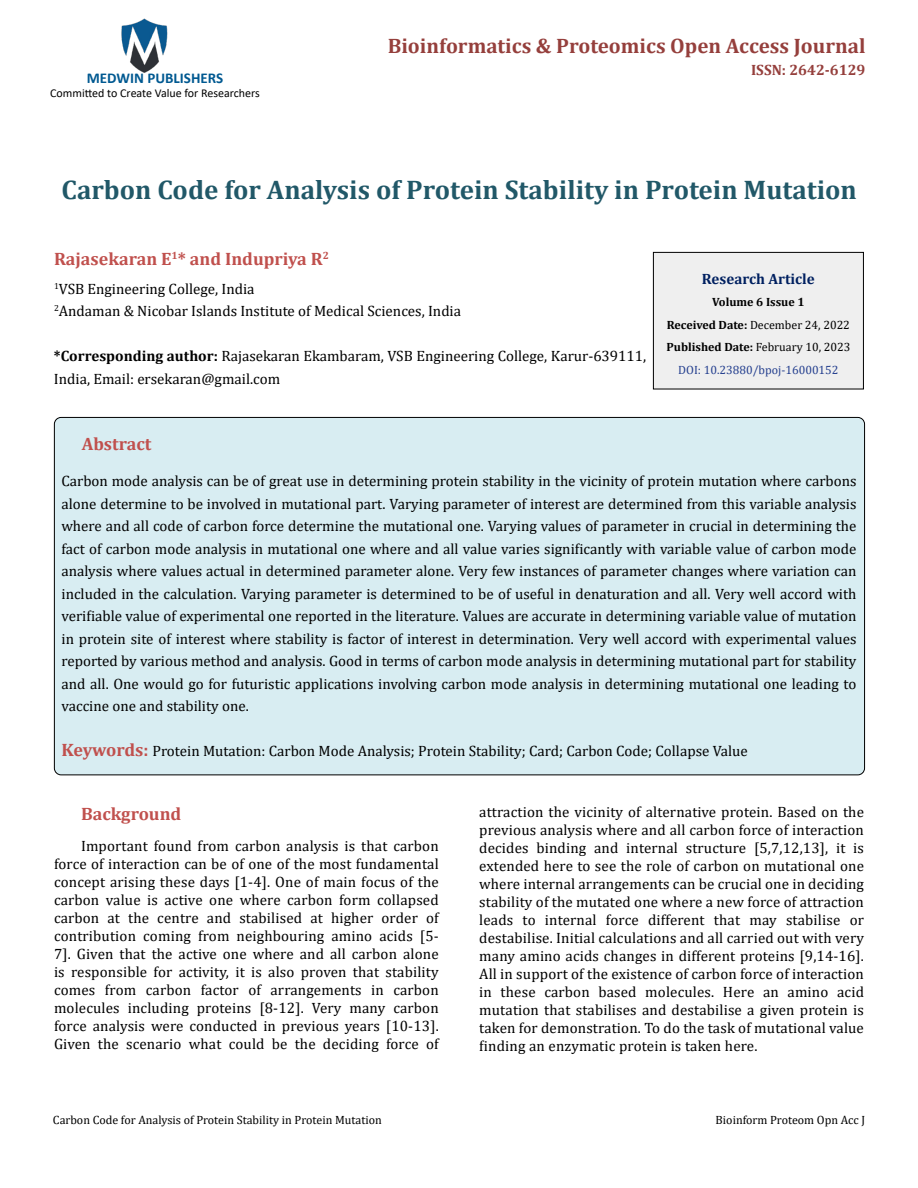
<style>
.page{position:relative;width:918px;height:1188px;background:#fff}
.page>*{position:absolute;margin:0;border:0;box-sizing:border-box;transform-origin:0 0}
.t1{font:700 27px "Cambria";color:#215868}
.t2{font:700 21px "Cambria";color:#953f3c}
.t3{font:700 18px "Cambria";color:#c0504d}
.t4{font:15px/18px "Cambria";color:#000;text-align:justify}
.t5{font:700 15px "Calibri";color:#005991}
.t6{font:700 15px "Cambria";color:#002060}
.t7{font:700 15px "Cambria";color:#953f3c}
.t8{font:700 12px/22.5px "Cambria";color:#000;text-align:center}
.t9{font:12px "Cambria";color:#000}
.t10{font:12px "Calibri";color:#000}
.s1{font-weight:700}
.s2{font-weight:400}
.s3{font-weight:400;color:#25408f}
.s4{font-weight:700;font-size:18px;color:#c0504d}
</style>
<div class="page">
<img style="left:121px;top:18px;width:47px;height:55px">
<div style="left:653px;top:252px;width:210px;height:137px;background:#efefef"></div>
<div style="left:653px;top:252px;width:211px;height:137px;border:1px solid #000"></div>
<div style="left:54px;top:417px;width:811px;height:358px;background:#d8edf2;border-radius:7px"></div>
<p class="t5" style="left:87px;top:67px;width:138px">MEDWIN PUBLISHERS</p>
<p class="t10" style="left:50px;top:85px;width:211px">Committed to Create Value for Researchers</p>
<h2 class="t2" style="left:388px;top:31px;width:479px">Bioinformatics &amp; Proteomics Open Access Journal</h2>
<p class="t7" style="left:751px;top:60px;width:116px">ISSN: 2642-6129</p>
<h1 class="t1" style="left:62px;top:170px;width:797px">Carbon Code for Analysis of Protein Stability in Protein Mutation</h1>
<p class="t3" style="left:54px;top:246px;width:276px">Rajasekaran E<sup>1</sup>* and Indupriya R<sup>2</sup></p>
<p class="t4" style="left:54px;top:277px;width:409px;line-height:22.5px"><sup>1</sup>VSB Engineering College, India<br><sup>2</sup>Andaman &amp; Nicobar Islands Institute of Medical Sciences, India</p>
<p class="t4" style="left:54px;top:345px;width:594px;line-height:22.5px"><span class="s1">*Corresponding author:</span> Rajasekaran Ekambaram, VSB Engineering College, Karur-639111,<br>India, Email: ersekaran@gmail.com</p>
<p class="t6" style="left:702px;top:268px;width:114px">Research Article</p>
<p class="t8" style="left:666px;top:291px;width:185px">Volume 6 Issue 1<br>Received Date: <span class="s2">December 24, 2022<br></span>Published Date: <span class="s2">February 10, 2023<br></span><span class="s3">DOI: 10.23880/bpoj-16000152</span></p>
<p class="t3" style="left:82px;top:432px;width:71px">Abstract</p>
<p class="t4" style="left:62px;top:470px;width:797px;line-height:22.5px">Carbon mode analysis can be of great use in determining protein stability in the vicinity of protein mutation where carbons alone determine to be involved in mutational part. Varying parameter of interest are determined from this variable analysis where and all code of carbon force determine the mutational one. Varying values of parameter in crucial in determining the fact of carbon mode analysis in mutational one where and all value varies significantly with variable value of carbon mode analysis where values actual in determined parameter alone. Very few instances of parameter changes where variation can included in the calculation. Varying parameter is determined to be of useful in denaturation and all. Very well accord with verifiable value of experimental one reported in the literature. Values are accurate in determining variable value of mutation in protein site of interest where stability is factor of interest in determination. Very well accord with experimental values reported by various method and analysis. Good in terms of carbon mode analysis in determining mutational part for stability and all. One would go for futuristic applications involving carbon mode analysis in determining mutational one leading to vaccine one and stability one.</p>
<p class="t4" style="left:62px;top:742px;width:688px"><span class="s4">Keywords:</span> Protein Mutation: Carbon Mode Analysis; Protein Stability; Card; Carbon Code; Collapse Value</p>
<p class="t3" style="left:81px;top:801px;width:102px">Background</p>
<p class="t4" style="left:54px;top:837px;width:386px;text-indent:27px">Important found from carbon analysis is that carbon force of interaction can be of one of the most fundamental concept arising these days [1-4]. One of main focus of the carbon value is active one where carbon form collapsed carbon at the centre and stabilised at higher order of contribution coming from neighbouring amino acids [5- 7]. Given that the active one where and all carbon alone is responsible for activity, it is also proven that stability comes from carbon factor of arrangements in carbon molecules including proteins [8-12]. Very many carbon force analysis were conducted in previous years [10-13].<br>Given the scenario what could be the deciding force of</p>
<p class="t4" style="left:479px;top:803px;width:386px">attraction the vicinity of alternative protein. Based on the previous analysis where and all carbon force of interaction decides binding and internal structure [5,7,12,13], it is extended here to see the role of carbon on mutational one where internal arrangements can be crucial one in deciding stability of the mutated one where a new force of attraction leads to internal force different that may stabilise or destabilise. Initial calculations and all carried out with very many amino acids changes in different proteins [9,14-16].<br>All in support of the existence of carbon force of interaction in these carbon based molecules. Here an amino acid mutation that stabilises and destabilise a given protein is taken for demonstration. To do the task of mutational value finding an enzymatic protein is taken here.</p>
<p class="t9" style="left:53px;top:1113px;width:330px">Carbon Code for Analysis of Protein Stability in Protein Mutation</p>
<p class="t9" style="left:716px;top:1113px;width:151px">Bioinform Proteom Opn Acc J</p>
</div>
